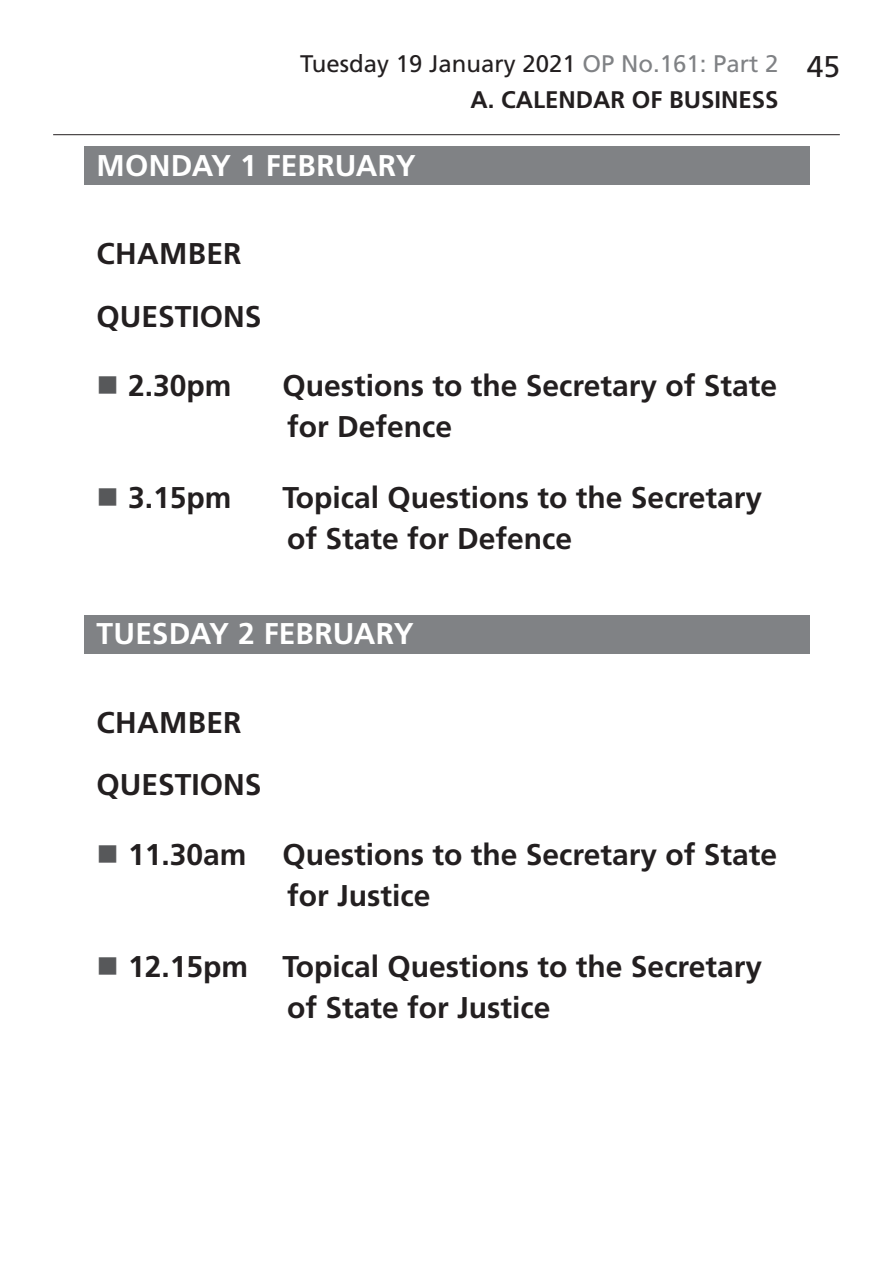
<style>
.page{position:relative;width:893px;height:1263px;background:#fff}
.page>*{position:absolute;margin:0;border:0;box-sizing:border-box;transform-origin:0 0}
.t1{font:700 30px/41px "Frutiger LT Std";color:#231f20}
.t2{font:700 30px "Frutiger LT Std";color:#fff}
.t3{font:24px/35.5px "Frutiger LT Std";color:#231f20}
.t4{font:700 24px "Frutiger LT Std";color:#231f20}
.s1{color:#808285}
.s2{font-size:30px}
.s3{font-weight:700}
</style>
<div class="page">
<hr style="left:53px;top:134px;width:787px;height:1px;background:#231f20">
<div style="left:84px;top:147px;width:725px;height:38px;background:#808285"></div>
<div style="left:84px;top:616px;width:725px;height:38px;background:#808285"></div>
<p class="t3" style="left:470px;top:46px;width:371px;text-indent:-170px">Tuesday 19 January 2021 <span class="s1">OP No.161: Part 2</span> <span class="s2">45<br></span><span class="s3">A. Calendar</span></p>
<p class="t4" style="left:632px;top:85px;width:67px">of Business</p>
<p class="t2" style="left:97px;top:148px;width:321px">MONDAY 1 FEBRUARY</p>
<p class="t1" style="left:97px;top:223px;width:167px;line-height:62.1px">CHAMBER<br>QUESTIONS</p>
<p class="t1" style="left:128px;top:365px;width:105px">2.30pm</p>
<p class="t1" style="left:283px;top:365px;width:496px">Questions to the Secretary of State for Defence</p>
<p class="t1" style="left:128px;top:478px;width:105px">3.15pm</p>
<p class="t1" style="left:283px;top:478px;width:481px">Topical Questions to the Secretary of State for Defence</p>
<p class="t2" style="left:97px;top:616px;width:319px">TUESDAY 2 FEBRUARY</p>
<p class="t1" style="left:97px;top:692px;width:167px;line-height:62.1px">CHAMBER<br>QUESTIONS</p>
<p class="t1" style="left:287px;top:834px;width:492px;text-indent:-159px">11.30am Questions to the Secretary of State for Justice</p>
<p class="t1" style="left:287px;top:946px;width:477px;text-indent:-159px">12.15pm Topical Questions to the Secretary of State for Justice</p>
</div>
